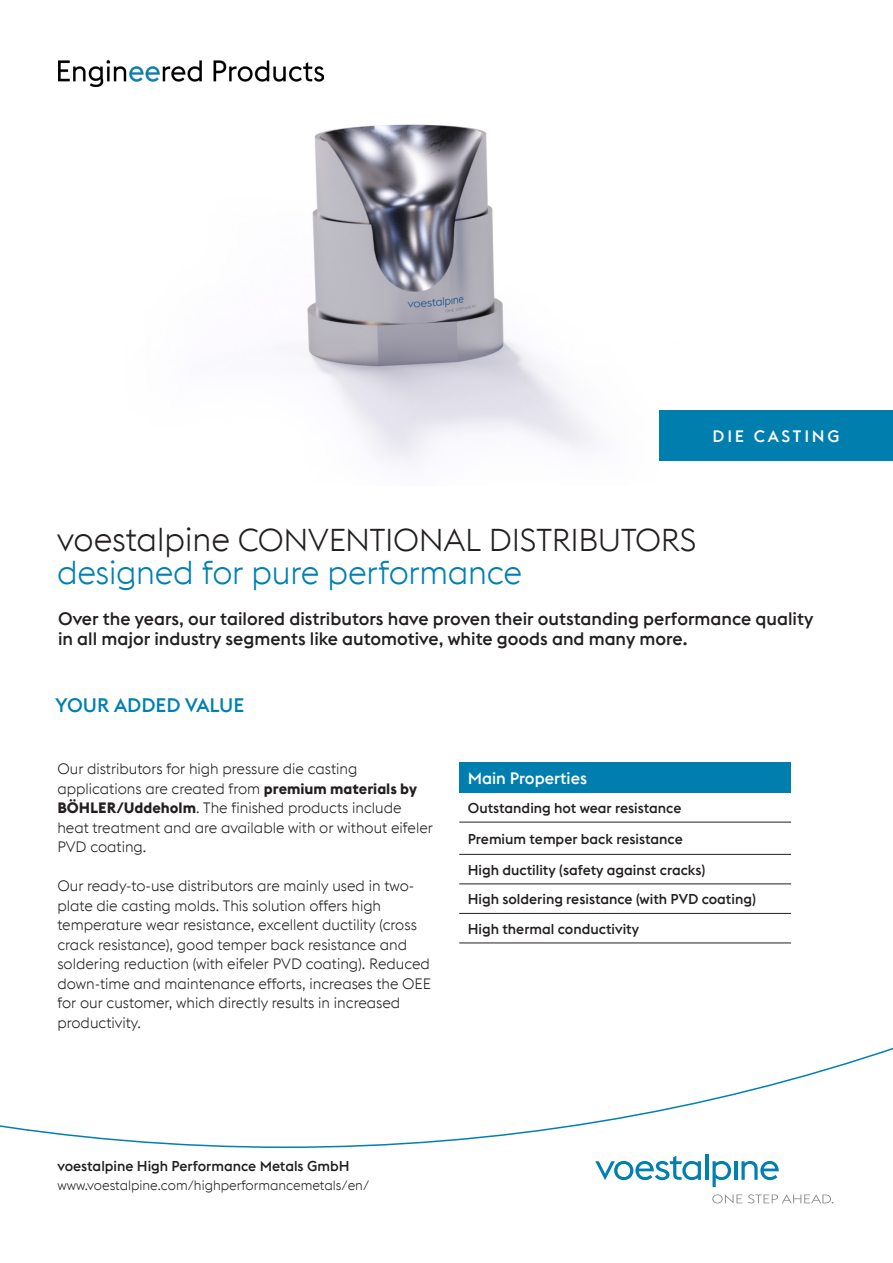
<style>
.page{position:relative;width:893px;height:1263px;background:#fff}
.page>*{position:absolute;margin:0;border:0;box-sizing:border-box;transform-origin:0 0}
.Headline{font:300 33px "voestalpine";letter-spacing:-.01em;color:#007fb1}
.Headline-2{font:300 31.5px "voestalpine";letter-spacing:-.005em;color:#231f20}
.Fließtext_Blocksatz{font:500 19.5px "voestalpine";color:#007fb1}
.Headline-3{font:500 18px/19.5px "voestalpine";color:#231f20}
.Fließtext_Blocksatz-2{font:500 16.5px "voestalpine";color:#fff}
.Headline-4{font:500 16.5px "voestalpine";letter-spacing:.17em;color:#fff}
.Fließtext_Linksbündig{font:300 15px/19.5px "voestalpine";color:#231f20}
.t1{font:500 14.25px "voestalpine";color:#231f20}
.t2{font:300 13.5px "voestalpine";color:#231f20}
.s1{font-size:33px}
.s2{font-weight:700}
</style>
<div class="page">
<img style="left:58px;top:60px;width:537px;height:403px">
<svg style="left:0;top:1047px;width:893px;height:101px"></svg>
<svg style="left:595px;top:1156px;width:106px;height:24px"></svg>
<hr style="left:705px;top:1154px;width:3px;height:26px;background:#007fb1">
<svg style="left:712px;top:1161px;width:19px;height:26px"></svg>
<hr style="left:734px;top:1161px;width:3px;height:19px;background:#007fb1">
<svg style="left:741px;top:1161px;width:38px;height:19px"></svg>
<svg style="left:712px;top:1194px;width:30px;height:9px"></svg>
<svg style="left:748px;top:1194px;width:85px;height:9px"></svg>
<div style="left:459px;top:762px;width:332px;height:30px;background:#007fae"></div>
<hr style="left:459px;top:822px;width:332px;height:1px;background:#231f20">
<hr style="left:459px;top:854px;width:332px;height:1px;background:#231f20">
<hr style="left:459px;top:884px;width:332px;height:1px;background:#231f20">
<hr style="left:459px;top:913px;width:332px;height:1px;background:#231f20">
<hr style="left:459px;top:943px;width:332px;height:1px;background:#231f20">
<img style="left:58px;top:61px;width:266px;height:26px">
<div style="left:659px;top:410px;width:234px;height:51px;background:#007fae"></div>
<p class="Headline-4" style="left:712px;top:427px;width:129px">DIE CASTING</p>
<p class="Headline-2" style="left:57px;top:521px;width:641px"><span class="s1">voestalpine</span> CONVENTIONAL DISTRIBUTORS</p>
<p class="Headline" style="left:57px;top:553px;width:466px">designed for pure performance</p>
<p class="Headline-3" style="left:58px;top:609px;width:757px">Over the years, our tailored distributors have proven their outstanding performance quality in all major industry segments like automotive, white goods and many more.</p>
<p class="Fließtext_Blocksatz" style="left:55px;top:694px;width:191px">YOUR ADDED VALUE</p>
<p class="Fließtext_Linksbündig" style="left:57px;top:759px;width:377px">Our distributors for high pressure die casting applications are created from <span class="s2">premium materials by BÖHLER/Uddeholm</span>. The finished products include heat treatment and are available with or without eifeler PVD coating.</p>
<p class="Fließtext_Linksbündig" style="left:57px;top:876px;width:375px">Our ready-to-use distributors are mainly used in two&shy;plate die casting molds. This solution offers high temperature wear resistance, excellent ductility (cross crack resistance), good temper back resistance and soldering reduction (with eifeler PVD coating). Reduced down-time and maintenance efforts, increases the OEE for our customer, which directly results in increased productivity.</p>
<p class="Fließtext_Blocksatz-2" style="left:468px;top:768px;width:121px">Main Properties</p>
<p class="t1" style="left:468px;top:799px;width:215px">Outstanding hot wear resistance</p>
<p class="t1" style="left:468px;top:830px;width:217px">Premium temper back resistance</p>
<p class="t1" style="left:468px;top:861px;width:239px">High ductility (safety against cracks)</p>
<p class="t1" style="left:468px;top:891px;width:290px">High soldering resistance (with PVD coating)</p>
<p class="t1" style="left:468px;top:920px;width:173px">High thermal conductivity</p>
<p class="t1" style="left:57px;top:1157px;width:294px">voestalpine High Performance Metals GmbH</p>
<p class="t2" style="left:57px;top:1178px;width:313px">www.voestalpine.com/highperformancemetals/en/</p>
</div>
